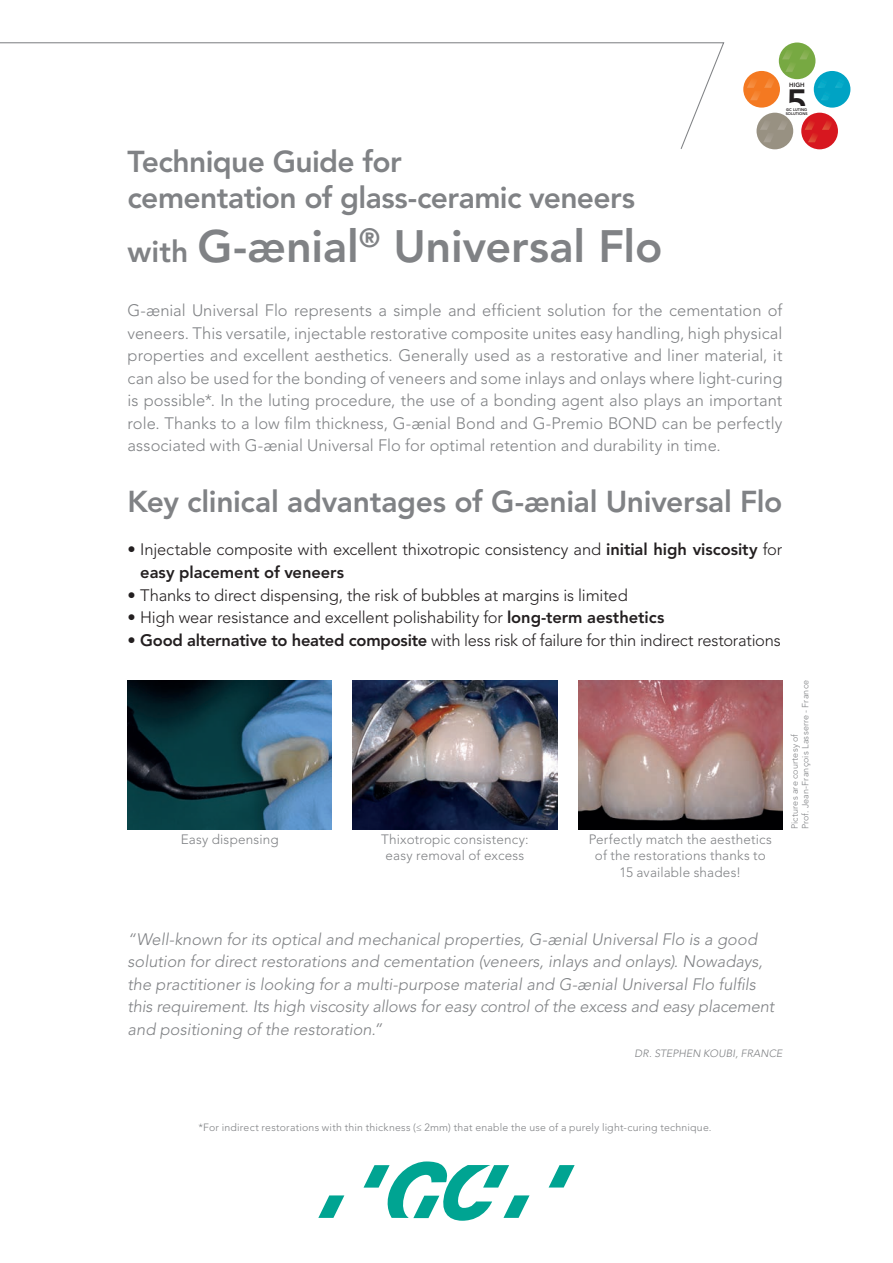
<style>
.page{position:relative;width:893px;height:1263px;background:#fff}
.page>*{position:absolute;margin:0;border:0;box-sizing:border-box;transform-origin:0 0}
.t1{font:800 45px "Avenir LT Std";letter-spacing:-.005em;color:#808285}
.t2{font:800 36.3px "Avenir LT Std";color:#231f20}
.t3{font:800 30px/36px "Avenir LT Std";letter-spacing:-.02em;color:#808285}
.t4{font:300 16.5px/22.5px "Avenir LT Std";color:#808285;text-align:justify}
.t5{font:italic 300 16.5px/22.5px "Avenir LT Std";color:#808285}
.t6{font:300 16.5px/22.5px "Avenir LT Std";letter-spacing:-.01em;color:#231f20}
.t7{font:300 13.5px/16.2px "Avenir LT Std";letter-spacing:.01em;color:#808285;text-align:center}
.t8{font:300 10.5px "Avenir LT Std";letter-spacing:.02em;color:#808285}
.t9{font:italic 300 10.5px "Avenir LT Std";letter-spacing:.005em;color:#808285}
.t10{font:300 9px/10.8px "Avenir LT Std";letter-spacing:.015em;color:#808285}
.t11{font:800 6.15px "Avenir LT Std";color:#231f20}
.t12{font:800 3.9px/3.9px "Avenir LT Std";color:#231f20}
.s1{font-size:30px}
.s2{font-weight:800}
</style>
<div class="page">
<div style="left:779px;top:43px;width:36px;height:36px;background:#77a942;border-radius:50%"></div>
<div style="left:801px;top:113px;width:37px;height:36px;background:#d7171f;border-radius:50%"></div>
<div style="left:814px;top:71px;width:36px;height:37px;background:#00a3c4;border-radius:50%"></div>
<div style="left:743px;top:71px;width:37px;height:37px;background:#f47921;border-radius:50%"></div>
<div style="left:756px;top:113px;width:37px;height:36px;background:#989182;border-radius:50%"></div>
<svg style="left:747px;top:79px;width:27px;height:21px"></svg>
<svg style="left:782px;top:50px;width:26px;height:22px"></svg>
<svg style="left:805px;top:121px;width:27px;height:21px"></svg>
<svg style="left:760px;top:123px;width:26px;height:19px"></svg>
<svg style="left:817px;top:78px;width:26px;height:22px"></svg>
<svg style="left:0;top:42px;width:725px;height:107px"></svg>
<svg style="left:549px;top:1165px;width:26px;height:22px"></svg>
<svg style="left:364px;top:1161px;width:165px;height:60px"></svg>
<svg style="left:318px;top:1195px;width:26px;height:23px"></svg>
<img style="left:128px;top:680px;width:204px;height:149px">
<img style="left:353px;top:680px;width:204px;height:149px">
<img style="left:578px;top:680px;width:204px;height:149px">
<h3 class="t3" style="left:128px;top:143px;width:509px">Technique Guide for<br>cementation of glass-ceramic veneers</h3>
<h1 class="t1" style="left:128px;top:219px;width:536px"><span class="s1">with</span> G-ænial<sup>®</sup> Universal Flo</h1>
<p class="t11" style="left:789px;top:81px;width:17px">HIGH</p>
<p class="t12" style="left:786px;top:107px;width:24px">GC LUTING<br>SOLUTIONS</p>
<h2 class="t2" style="left:786px;top:81px;width:23px">5</h2>
<p class="t4" style="left:128px;top:299px;width:656px">G-ænial Universal Flo represents a simple and efficient solution for the cementation of veneers. This versatile, injectable restorative composite unites easy handling, high physical properties and excellent aesthetics. Generally used as a restorative and liner material, it can also be used for the bonding of veneers and some inlays and onlays where light-curing is possible*. In the luting procedure, the use of a bonding agent also plays an important role. Thanks to a low film thickness, G-ænial Bond and G-Premio BOND can be perfectly associated with G-ænial Universal Flo for optimal retention and durability in time.</p>
<h3 class="t3" style="left:128px;top:483px;width:656px">Key clinical advantages of G-ænial Universal Flo</h3>
<p class="t6" style="left:140px;top:539px;width:644px;text-indent:-13px">• Injectable composite with excellent thixotropic consistency and <span class="s2">initial high viscosity</span> for <span class="s2">easy placement of veneers</span></p>
<p class="t6" style="left:128px;top:584px;width:502px">• Thanks to direct dispensing, the risk of bubbles at margins is limited</p>
<p class="t6" style="left:128px;top:606px;width:538px">• High wear resistance and excellent polishability for <span class="s2">long-term aesthetics</span></p>
<p class="t6" style="left:128px;top:629px;width:655px">• <span class="s2">Good alternative to heated composite</span> with less risk of failure for thin indirect restorations</p>
<p class="t7" style="left:181px;top:831px;width:99px">Easy dispensing</p>
<p class="t7" style="left:381px;top:831px;width:149px">Thixotropic consistency: easy removal of excess</p>
<p class="t7" style="left:589px;top:831px;width:185px">Perfectly match the aesthetics of the restorations thanks to<br>15 available shades!</p>
<p class="t10" style="left:789px;top:829px;width:151px;rotate:-90deg">Pictures are courtesy of<br>Prof. Jean-François Lasserre - France</p>
<p class="t5" style="left:128px;top:928px;width:648px">“Well-known for its optical and mechanical properties, G-ænial Universal Flo is a good solution for direct restorations and cementation (veneers, inlays and onlays). Nowadays, the practitioner is looking for a multi-purpose material and G-ænial Universal Flo fulfils this requirement. Its high viscosity allows for easy control of the excess and easy placement and positioning of the restoration.”</p>
<p class="t9" style="left:635px;top:1047px;width:149px">DR. STEPHEN KOUBI, FRANCE</p>
<p class="t8" style="left:198px;top:1121px;width:515px">*For indirect restorations with thin thickness (≤ 2mm) that enable the use of a purely light-curing technique.</p>
</div>
